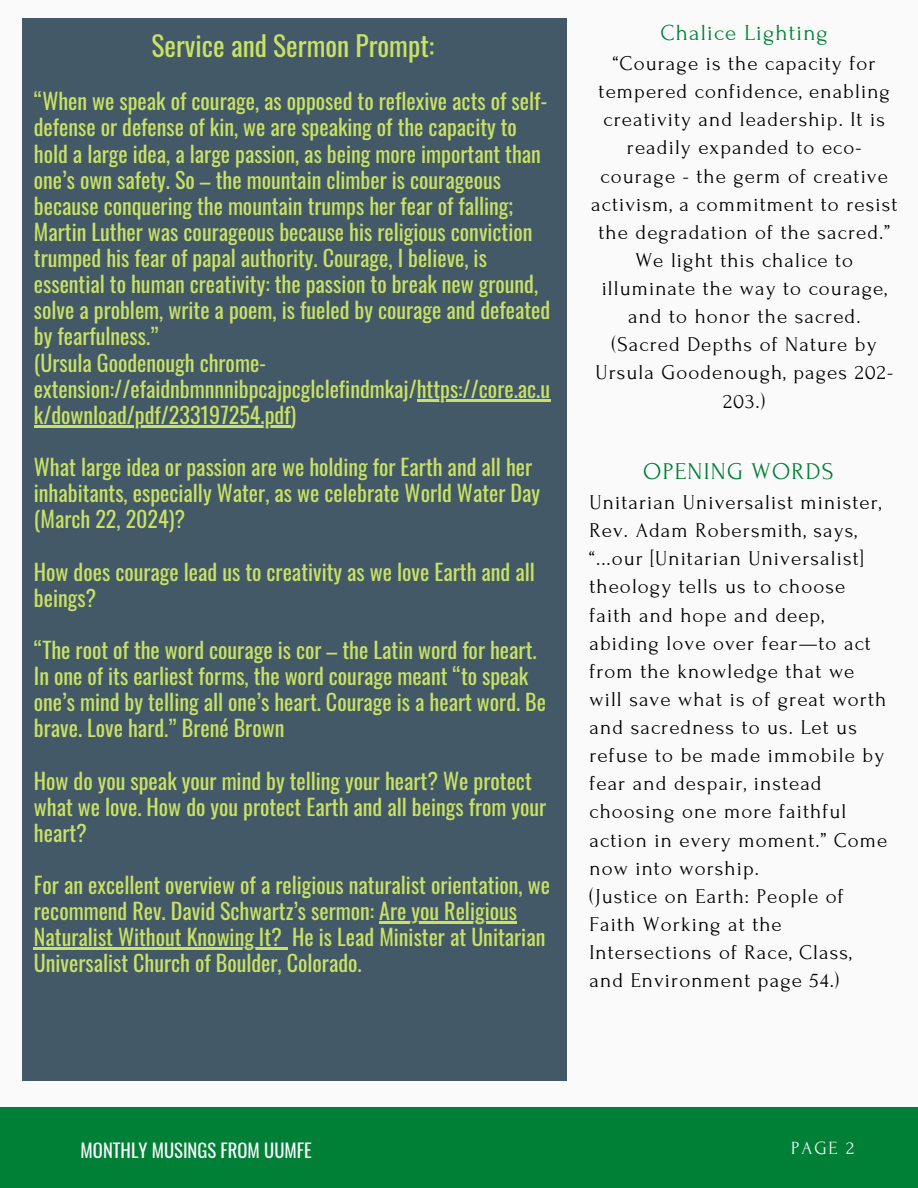
<style>
.page{position:relative;width:918px;height:1188px;background:#fafafa}
.page>*{position:absolute;margin:0;border:0;box-sizing:border-box;transform-origin:0 0}
.t1{font:27.6px "Oswald";color:#c9e265}
.t2{font:24px "Forum";letter-spacing:.05em;color:#008037}
.t3{font:22.8px "Forum";letter-spacing:.05em;color:#008037}
.t4{font:22.05px/26.1px "Oswald";color:#c9e265}
.t5{font:21px/28.2px "Forum";letter-spacing:.05em;color:#000;text-align:center}
.t6{font:18.75px "Oswald";color:#fafafa}
.t7{font:18.6px "Forum";color:#fafafa}
</style>
<div class="page">
<div style="left:0;top:1107px;width:918px;height:81px;background:#008037"></div>
<div style="left:22px;top:19px;width:545px;height:1062px;background:#435967"></div>
<hr style="left:417px;top:399px;width:133px;height:2px;background:#c9e265">
<hr style="left:34px;top:425px;width:257px;height:2px;background:#c9e265">
<hr style="left:379px;top:922px;width:138px;height:2px;background:#c9e265">
<hr style="left:34px;top:948px;width:248px;height:2px;background:#c9e265">
<h1 class="t1" style="left:151px;top:24px;width:284px">Service and Sermon Prompt:</h1>
<h3 class="t4" style="left:34px;top:87px;width:518px">“When we speak of courage, as opposed to reflexive acts of self&shy;defense or defense of kin, we are speaking of the capacity to hold a large idea, a large passion, as being more important than one’s own safety. So – the mountain climber is courageous because conquering the mountain trumps her fear of falling; Martin Luther was courageous because his religious conviction trumped his fear of papal authority. Courage, I believe, is essential to human creativity: the passion to break new ground, solve a problem, write a poem, is fueled by courage and defeated by fearfulness.”<br>(Ursula Goodenough chrome&shy;extension://efaidnbmnnnibpcajpcglclefindmkaj/https://core.ac.u</h3>
<h3 class="t4" style="left:34px;top:401px;width:264px">k/download/pdf/233197254.pdf)</h3>
<h3 class="t4" style="left:34px;top:453px;width:508px">What large idea or passion are we holding for Earth and all her inhabitants, especially Water, as we celebrate World Water Day (March 22, 2024)?</h3>
<h3 class="t4" style="left:34px;top:558px;width:502px">How does courage lead us to creativity as we love Earth and all beings?</h3>
<h3 class="t4" style="left:34px;top:636px;width:514px">“The root of the word courage is cor – the Latin word for heart.<br>In one of its earliest forms, the word courage meant “to speak one’s mind by telling all one’s heart. Courage is a heart word. Be brave. Love hard.” Brené Brown</h3>
<h3 class="t4" style="left:34px;top:767px;width:514px">How do you speak your mind by telling your heart? We protect what we love. How do you protect Earth and all beings from your heart?</h3>
<h3 class="t4" style="left:34px;top:871px;width:518px">For an excellent overview of a religious naturalist orientation, we recommend Rev. David Schwartz’s sermon: Are you Religious</h3>
<h3 class="t4" style="left:34px;top:923px;width:513px">Naturalist Without Knowing It? He is Lead Minister at Unitarian<br>Universalist Church of Boulder, Colorado.</h3>
<p class="t3" style="left:661px;top:20px;width:169px">Chalice Lighting</p>
<p class="t5" style="left:591px;top:50px;width:308px">“Courage is the capacity for tempered confidence, enabling creativity and leadership. It is readily expanded to eco&shy;courage - the germ of creative activism, a commitment to resist the degradation of the sacred.”<br>We light this chalice to illuminate the way to courage, and to honor the sacred.<br>(Sacred Depths of Nature by<br>Ursula Goodenough, pages 202-<br>203.)</p>
<h2 class="t2" style="left:643px;top:458px;width:192px">OPENING WORDS</h2>
<h2 class="t5" style="left:590px;top:489px;width:299px;text-align:left">Unitarian Universalist minister,<br>Rev. Adam Robersmith, says, “...our [Unitarian Universalist] theology tells us to choose faith and hope and deep, abiding love over fear—to act from the knowledge that we will save what is of great worth and sacredness to us. Let us refuse to be made immobile by fear and despair, instead choosing one more faithful action in every moment.” Come now into worship.<br>(Justice on Earth: People of<br>Faith Working at the<br>Intersections of Race, Class, and Environment page 54.)</h2>
<h3 class="t6" style="left:81px;top:1136px;width:233px">MONTHLY MUSINGS FROM UUMFE</h3>
<h3 class="t7" style="left:791px;top:1138px;width:64px">PAGE 2</h3>
</div>
